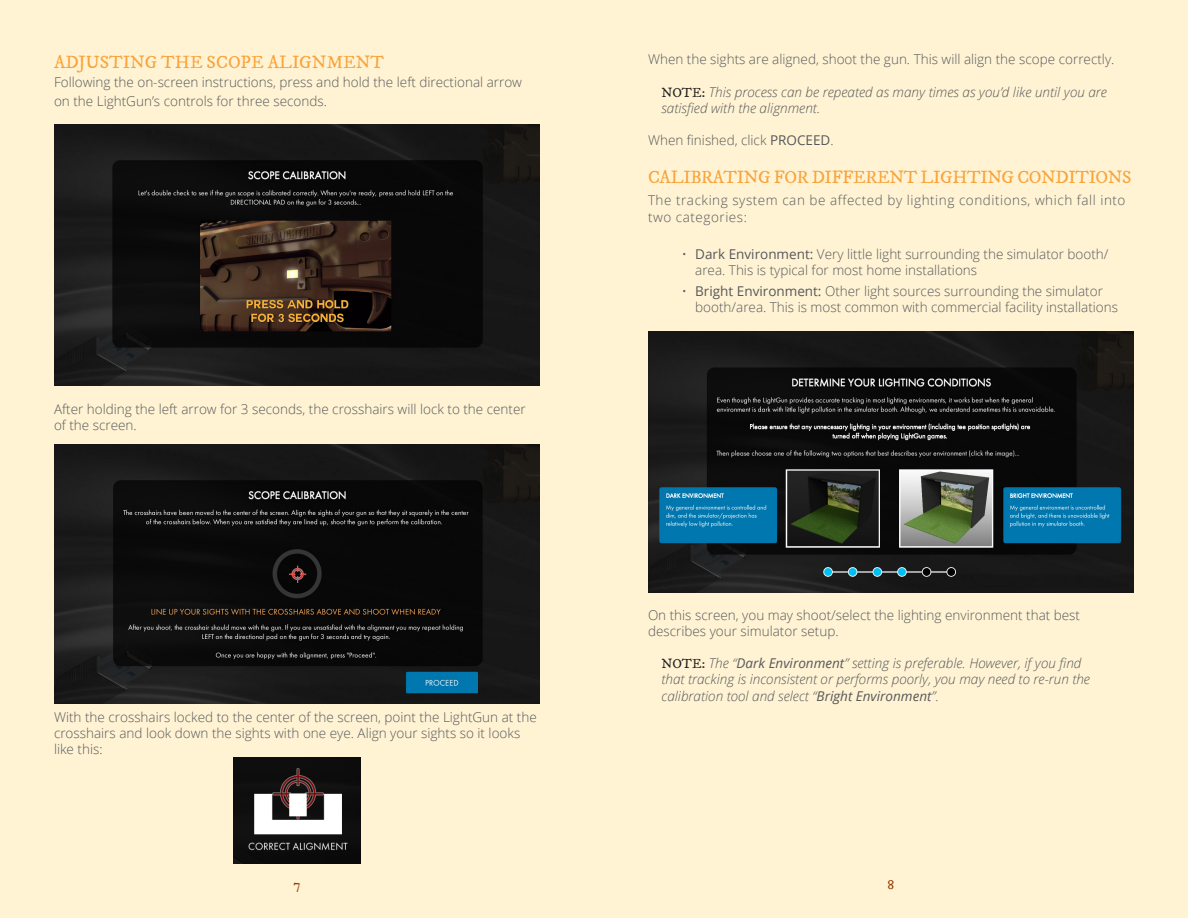
<style>
.page{position:relative;width:1188px;height:918px;background:#fff3d4}
.page>*{position:absolute;margin:0;border:0;box-sizing:border-box;transform-origin:0 0}
.t1{font:18px "IM FELL DW Pica Roman";letter-spacing:-.02em;color:#f9a33a}
.t2{font:18px "IM FELL DW Pica Roman";color:#f9a33a}
.t3{font:300 13.5px/16.2px "Open Sans";color:#57585a}
.t4{font:italic 300 13.5px/16.2px "Open Sans";color:#57585a}
.t5{font:300 13.5px/16.2px "Open Sans";letter-spacing:.04em;color:#57585a}
.t6{font:13.5px "IM FELL DW Pica Roman";color:#943d08}
.s1{font-family:"IM FELL DW Pica Roman";font-weight:400;font-style:normal;color:#231f20}
.s2{font-weight:400}
</style>
<div class="page">
<img style="left:54px;top:125px;width:486px;height:260px">
<img style="left:54px;top:444px;width:486px;height:260px">
<img style="left:233px;top:758px;width:128px;height:106px">
<img style="left:648px;top:332px;width:486px;height:260px">
<p class="t2" style="left:54px;top:51px;width:332px">ADJUSTING THE SCOPE ALIGNMENT</p>
<p class="t3" style="left:54px;top:72px;width:470px;line-height:19.2px">Following the on-screen instructions, press and hold the left directional arrow on the LightGun’s controls for three seconds.</p>
<p class="t3" style="left:54px;top:400px;width:473px">After holding the left arrow for 3 seconds, the crosshairs will lock to the center of the screen.</p>
<p class="t3" style="left:54px;top:708px;width:484px">With the crosshairs locked to the center of the screen, point the LightGun at the crosshairs and look down the sights with one eye. Align your sights so it looks like this:</p>
<p class="t3" style="left:648px;top:51px;width:468px">When the sights are aligned, shoot the gun. This will align the scope correctly.</p>
<p class="t4" style="left:662px;top:83px;width:447px"><span class="s1">NOTE:</span> This process can be repeated as many times as you’d like until you are satisfied with the alignment.</p>
<p class="t3" style="left:648px;top:132px;width:187px">When finished, click <span class="s2">PROCEED</span>.</p>
<p class="t1" style="left:648px;top:166px;width:485px">CALIBRATING FOR DIFFERENT LIGHTING CONDITIONS</p>
<p class="t5" style="left:648px;top:192px;width:479px">The tracking system can be affected by lighting conditions, which fall into two categories:</p>
<p class="t3" style="left:695px;top:245px;width:415px;text-indent:-14px">• <span class="s2">Dark Environment:</span> Very little light surrounding the simulator booth/ area. This is typical for most home installations</p>
<p class="t3" style="left:695px;top:282px;width:424px;text-indent:-14px">• <span class="s2">Bright Environment:</span> Other light sources surrounding the simulator booth/area. This is most common with commercial facility installations</p>
<p class="t3" style="left:648px;top:606px;width:434px">On this screen, you may shoot/select the lighting environment that best describes your simulator setup.</p>
<p class="t4" style="left:662px;top:655px;width:430px"><span class="s1">NOTE:</span> The “<span class="s2">Dark Environment</span>” setting is preferable. However, if you find that tracking is inconsistent or performs poorly, you may need to re-run the calibration tool and select “<span class="s2">Bright Environment</span>”.</p>
<p class="t6" style="left:293px;top:877px;width:9px">7</p>
<p class="t6" style="left:888px;top:877px;width:8px">8</p>
</div>
